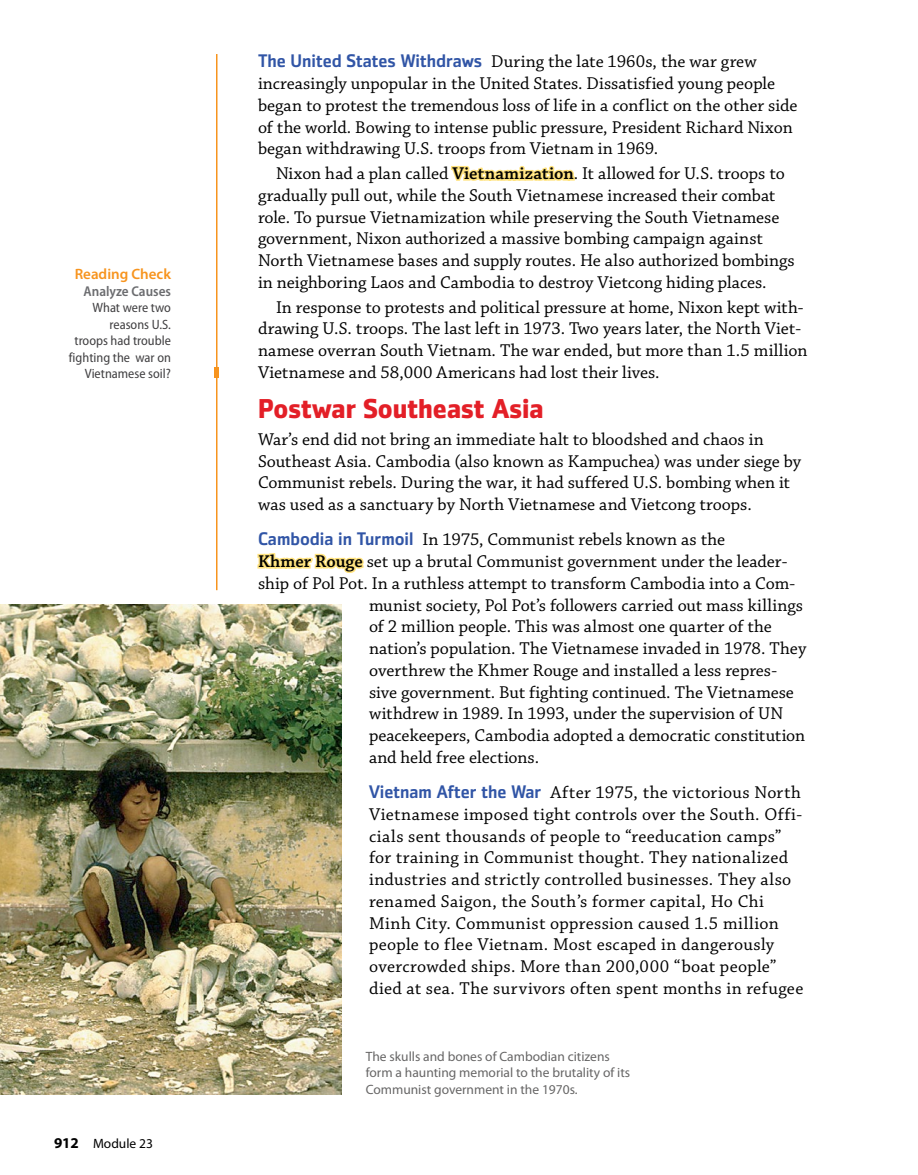
<style>
.page{position:relative;width:918px;height:1175px;background:#fff}
.page>*{position:absolute;margin:0;border:0;box-sizing:border-box;transform-origin:0 0}
.t1{font:700 27px "Zemestro Std";color:#e31f27}
.t2{font:18px/21.8px "Chaparral Pro";letter-spacing:.005em;color:#000}
.t3{font:600 15px "Myriad Pro";color:#f7941e}
.t4{font:600 semi-condensed 14.25px "Myriad Pro";color:#6b6c6f}
.t5{font:13.5px/16.5px "Myriad Pro";color:#676666}
.t6{font:semi-condensed 13.5px/16.5px "Myriad Pro";color:#414042;text-align:right}
.t7{font:13.5px "Myriad Pro";color:#000}
.s1{font-weight:700;font-size:15px}
.s2{font-family:"Zemestro Std";font-weight:500;color:#3155a6}
.s3{font-weight:600}
</style>
<div class="page">
<div style="left:214px;top:367px;width:5px;height:11px;background:#f7941e"></div>
<hr style="left:216px;top:54px;width:2px;height:536px;background:#f7941e">
<img style="left:0;top:604px;width:342px;height:490px">
<svg style="left:451px;top:165px;width:124px;height:16px"></svg>
<svg style="left:257px;top:553px;width:107px;height:20px"></svg>
<p class="t3" style="left:75px;top:266px;width:98px">Reading Check</p>
<p class="t4" style="left:84px;top:283px;width:89px">Analyze Causes</p>
<p class="t6" style="left:69px;top:300px;width:104px">What were two reasons U.S.<br>troops had trouble fighting the war on<br>Vietnamese soil?</p>
<p class="t7" style="left:54px;top:1136px;width:101px"><span class="s1">912</span> Module 23</p>
<p class="t2" style="left:258px;top:51px;width:541px"><span class="s2">The United States Withdraws</span> During the late 1960s, the war grew increasingly unpopular in the United States. Dissatisfied young people began to protest the tremendous loss of life in a conflict on the other side of the world. Bowing to intense public pressure, President Richard Nixon began withdrawing U.S. troops from Vietnam in 1969.</p>
<p class="t2" style="left:258px;top:163px;width:538px;text-indent:18px">Nixon had a plan called <span class="s3">Vietnamization</span>. It allowed for U.S. troops to gradually pull out, while the South Vietnamese increased their combat role. To pursue Vietnamization while preserving the South Vietnamese government, Nixon authorized a massive bombing campaign against North Vietnamese bases and supply routes. He also authorized bombings in neighboring Laos and Cambodia to destroy Vietcong hiding places.</p>
<p class="t2" style="left:258px;top:297px;width:551px;text-indent:18px">In response to protests and political pressure at home, Nixon kept with&shy;drawing U.S. troops. The last left in 1973. Two years later, the North Viet&shy;namese overran South Vietnam. The war ended, but more than 1.5 million Vietnamese and 58,000 Americans had lost their lives.</p>
<p class="t1" style="left:258px;top:392px;width:287px">Postwar Southeast Asia</p>
<p class="t2" style="left:258px;top:429px;width:545px">War’s end did not bring an immediate halt to bloodshed and chaos in Southeast Asia. Cambodia (also known as Kampuchea) was under siege by Communist rebels. During the war, it had suffered U.S. bombing when it was used as a sanctuary by North Vietnamese and Vietcong troops.</p>
<p class="t2" style="left:258px;top:529px;width:469px"><span class="s2">Cambodia in Turmoil</span> In 1975, Communist rebels known as the</p>
<p class="t2" style="left:258px;top:551px;width:531px"><span class="s3">Khmer Rouge</span> set up a brutal Communist government under the leader-</p>
<p class="t2" style="left:258px;top:573px;width:539px">ship of Pol Pot. In a ruthless attempt to transform Cambodia into a Com-</p>
<p class="t2" style="left:369px;top:594px;width:435px">munist society, Pol Pot’s followers carried out mass killings</p>
<p class="t2" style="left:369px;top:616px;width:404px">of 2 million people. This was almost one quarter of the</p>
<p class="t2" style="left:369px;top:638px;width:439px">nation’s population. The Vietnamese invaded in 1978. They</p>
<p class="t2" style="left:369px;top:660px;width:410px">overthrew the Khmer Rouge and installed a less repres-</p>
<p class="t2" style="left:369px;top:681px;width:426px">sive government. But fighting continued. The Vietnamese</p>
<p class="t2" style="left:369px;top:703px;width:416px">withdrew in 1989. In 1993, under the supervision of UN</p>
<p class="t2" style="left:369px;top:725px;width:438px">peacekeepers, Cambodia adopted a democratic constitution</p>
<p class="t2" style="left:369px;top:747px;width:172px">and held free elections.</p>
<p class="t2" style="left:369px;top:782px;width:436px"><span class="s2">Vietnam After the War</span> After 1975, the victorious North Vietnamese imposed tight controls over the South. Offi&shy;cials sent thousands of people to “reeducation camps” for training in Communist thought. They nationalized industries and strictly controlled businesses. They also renamed Saigon, the South’s former capital, Ho Chi Minh City. Communist oppression caused 1.5 million people to flee Vietnam. Most escaped in dangerously overcrowded ships. More than 200,000 “boat people” died at sea. The survivors often spent months in refugee</p>
<p class="t5" style="left:366px;top:1048px;width:266px">The skulls and bones of Cambodian citizens form a haunting memorial to the brutality of its<br>Communist government in the 1970s.</p>
</div>
